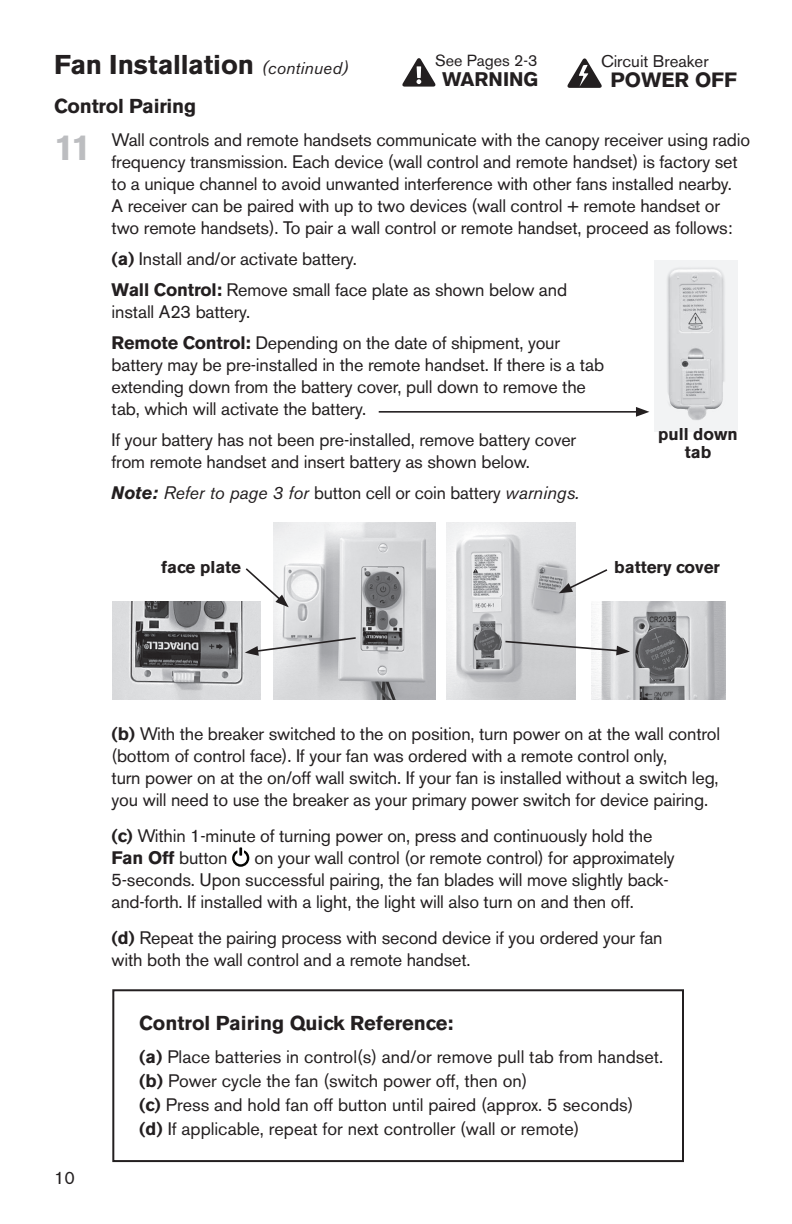
<style>
.page{position:relative;width:792px;height:1224px;background:#fff}
.page>*{position:absolute;margin:0;border:0;box-sizing:border-box;transform-origin:0 0}
.t1{font:700 27px "Akzidenz Grotesk BE";letter-spacing:-.005em;color:#231f20}
.t2{font:900 20.4px "Akzidenz Grotesk";color:#231f20}
.t3{font:700 20px "Akzidenz Grotesk BE";color:#231f20}
.t4{font:900 19.4px "Akzidenz Grotesk";color:#231f20}
.t5{font:18px/22px "Akzidenz Grotesk BE";letter-spacing:-.01em;color:#231f20}
.t6{font:italic 18px "Akzidenz Grotesk BE";color:#231f20}
.t7{font:700 17px/18px "Akzidenz Grotesk BE";color:#231f20;text-align:center}
.t8{font:16.8px "Akzidenz Grotesk BE";color:#231f20}
.t9{font:16px "Akzidenz Grotesk BE";color:#231f20}
.s1{font-weight:400;font-style:italic;font-size:17px}
.s2{font-weight:700;font-size:36px;color:#bcbdc0}
.s3{font-weight:700}
.s4{font-style:normal}
</style>
<div class="page">
<svg style="left:232px;top:847px;width:17px;height:20px"></svg>
<svg style="left:402px;top:58px;width:34px;height:29px"></svg>
<svg style="left:567px;top:58px;width:35px;height:30px"></svg>
<div style="left:112px;top:989px;width:572px;height:173px;border:2px solid #231f20"></div>
<img style="left:274px;top:523px;width:161px;height:176px">
<img style="left:112px;top:602px;width:149px;height:97px">
<img style="left:447px;top:523px;width:128px;height:176px">
<img style="left:591px;top:602px;width:134px;height:97px">
<svg style="left:244px;top:567px;width:45px;height:40px"></svg>
<svg style="left:245px;top:636px;width:112px;height:20px;background:#c1c1c3"></svg>
<svg style="left:504px;top:640px;width:126px;height:15px"></svg>
<svg style="left:559px;top:568px;width:49px;height:25px"></svg>
<div style="left:654px;top:261px;width:84px;height:171px;background:#f2f3f4"></div>
<img style="left:667px;top:268px;width:58px;height:152px">
<hr style="left:379px;top:411px;width:260px;height:2px;background:#231f20">
<svg style="left:636px;top:407px;width:13px;height:10px"></svg>
<h1 class="t1" style="left:54px;top:54px;width:296px">Fan Installation <span class="s1">(continued)</span></h1>
<p class="t3" style="left:54px;top:98px;width:144px">Control Pairing</p>
<p class="t9" style="left:435px;top:54px;width:104px">See Pages 2-3</p>
<p class="t4" style="left:442px;top:68px;width:98px">WARNING</p>
<p class="t8" style="left:601px;top:54px;width:109px">Circuit Breaker</p>
<p class="t2" style="left:611px;top:68px;width:128px">POWER OFF</p>
<p class="t5" style="left:112px;top:130px;width:640px;text-indent:-58px"><span class="s2">11</span> Wall controls and remote handsets communicate with the canopy receiver using radio frequency transmission. Each device (wall control and remote handset) is factory set to a unique channel to avoid unwanted interference with other fans installed nearby.<br>A receiver can be paired with up to two devices (wall control + remote handset or two remote handsets). To pair a wall control or remote handset, proceed as follows:</p>
<p class="t5" style="left:112px;top:245px;width:457px;line-height:31px"><span class="s3">(a)</span> Install and/or activate battery.<br><span class="s3">Wall Control:</span> Remove small face plate as shown below and</p>
<p class="t5" style="left:112px;top:298px;width:450px;line-height:31px">install A23 battery.<br><span class="s3">Remote Control:</span> Depending on the date of shipment, your</p>
<p class="t5" style="left:112px;top:355px;width:494px">battery may be pre-installed in the remote handset. If there is a tab extending down from the battery cover, pull down to remove the tab, which will activate the battery.</p>
<p class="t5" style="left:112px;top:430px;width:466px">If your battery has not been pre-installed, remove battery cover from remote handset and insert battery as shown below.</p>
<p class="t6" style="left:112px;top:485px;width:469px"><span class="s3">Note:</span> Refer to page 3 for <span class="s4">button cell or coin battery</span> warnings.</p>
<p class="t7" style="left:658px;top:427px;width:81px">pull down tab</p>
<p class="t7" style="left:161px;top:559px;width:82px">face plate</p>
<p class="t7" style="left:614px;top:559px;width:107px">battery cover</p>
<p class="t5" style="left:112px;top:724px;width:610px"><span class="s3">(b)</span> With the breaker switched to the on position, turn power on at the wall control (bottom of control face). If your fan was ordered with a remote control only,<br>turn power on at the on/off wall switch. If your fan is installed without a switch leg, you will need to use the breaker as your primary power switch for device pairing.</p>
<p class="t5" style="left:112px;top:826px;width:542px"><span class="s3">(c)</span> Within 1-minute of turning power on, press and continuously hold the<br><span class="s3">Fan Off</span> button</p>
<p class="t5" style="left:112px;top:848px;width:565px;text-indent:143px">on your wall control (or remote control) for approximately<br>5-seconds. Upon successful pairing, the fan blades will move slightly back&shy;and-forth. If installed with a light, the light will also turn on and then off.</p>
<p class="t5" style="left:112px;top:929px;width:553px"><span class="s3">(d)</span> Repeat the pairing process with second device if you ordered your fan with both the wall control and a remote handset.</p>
<p class="t5" style="left:54px;top:1168px;width:22px">10</p>
<p class="t3" style="left:139px;top:1015px;width:316px">Control Pairing Quick Reference:</p>
<p class="t5" style="left:139px;top:1046px;width:525px;line-height:24px"><span class="s3">(a)</span> Place batteries in control(s) and/or remove pull tab from handset. <span class="s3">(b)</span> Power cycle the fan (switch power off, then on)<br><span class="s3">(c)</span> Press and hold fan off button until paired (approx. 5 seconds)<br><span class="s3">(d)</span> If applicable, repeat for next controller (wall or remote)</p>
</div>
